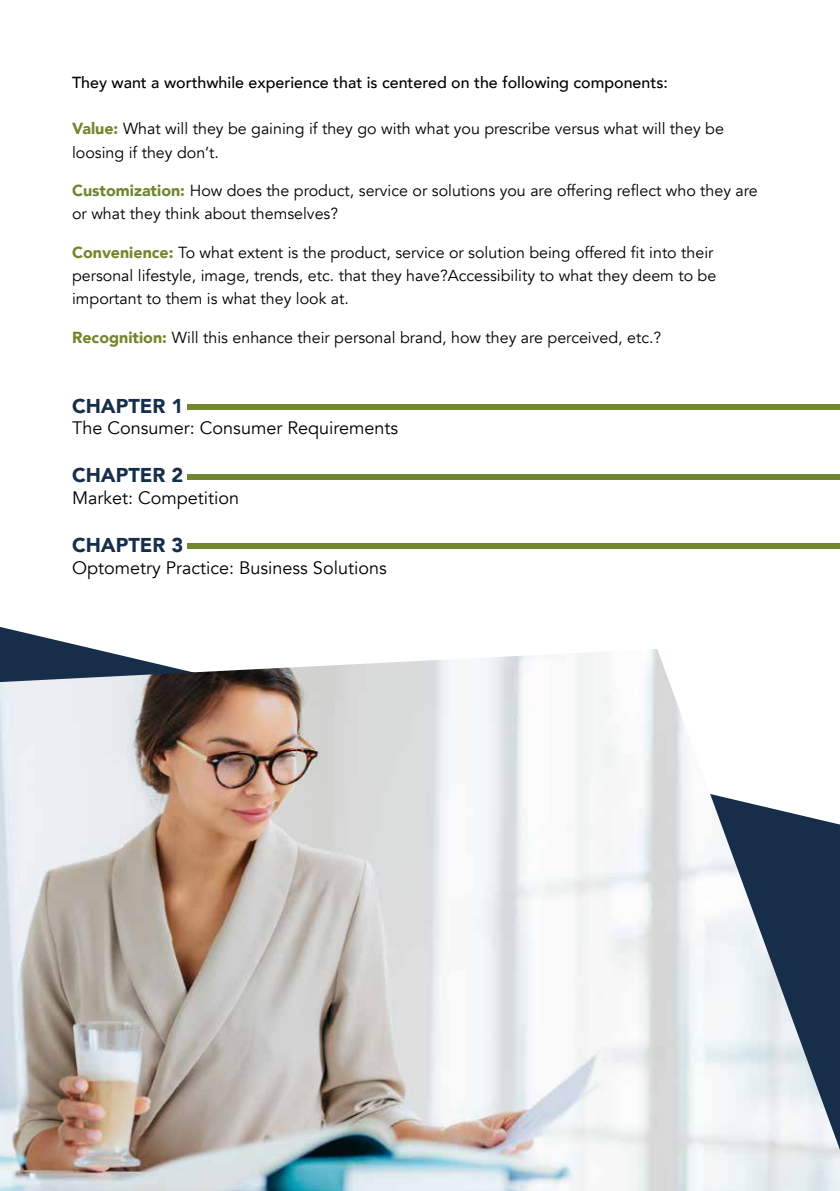
<style>
.page{position:relative;width:840px;height:1191px;background:#fff}
.page>*{position:absolute;margin:0;border:0;box-sizing:border-box;transform-origin:0 0}
.t1{font:900 20px "Avenir";color:#162e4a}
.t2{font:18px "Avenir";color:#000}
.t3{font:16px/23.2px "Avenir";color:#000}
.t4{font:500 16px "Avenir";color:#000}
.s1{font-weight:900;color:#71872d}
</style>
<div class="page">
<div style="left:187px;top:404px;width:652px;height:5px;background:#70872d"></div>
<div style="left:187px;top:474px;width:652px;height:5px;background:#70872d"></div>
<div style="left:187px;top:544px;width:652px;height:5px;background:#70872d"></div>
<img style="left:0;top:649px;width:839px;height:542px">
<p class="t4" style="left:72px;top:69px;width:597px">They want a worthwhile experience that is centered on the following components:</p>
<p class="t3" style="left:72px;top:118px;width:653px"><span class="s1">Value:</span> What will they be gaining if they go with what you prescribe versus what will they be loosing if they don’t.</p>
<p class="t3" style="left:72px;top:179px;width:686px"><span class="s1">Customization:</span> How does the product, service or solutions you are offering reflect who they are or what they think about themselves?</p>
<p class="t3" style="left:72px;top:241px;width:645px"><span class="s1">Convenience:</span> To what extent is the product, service or solution being offered fit into their personal lifestyle, image, trends, etc. that they have?Accessibility to what they deem to be important to them is what they look at.</p>
<p class="t3" style="left:72px;top:326px;width:590px"><span class="s1">Recognition:</span> Will this enhance their personal brand, how they are perceived, etc.?</p>
<p class="t1" style="left:72px;top:389px;width:15px">Chapter</p>
<p class="t1" style="left:171px;top:389px;width:13px">1</p>
<p class="t2" style="left:72px;top:417px;width:327px">The Consumer: Consumer Requirements</p>
<p class="t1" style="left:72px;top:458px;width:15px">Chapter</p>
<p class="t1" style="left:171px;top:458px;width:13px">2</p>
<p class="t2" style="left:72px;top:487px;width:168px">Market: Competition</p>
<p class="t1" style="left:72px;top:528px;width:15px">Chapter</p>
<p class="t1" style="left:171px;top:528px;width:13px">3</p>
<p class="t2" style="left:72px;top:557px;width:316px">Optometry Practice: Business Solutions</p>
</div>
